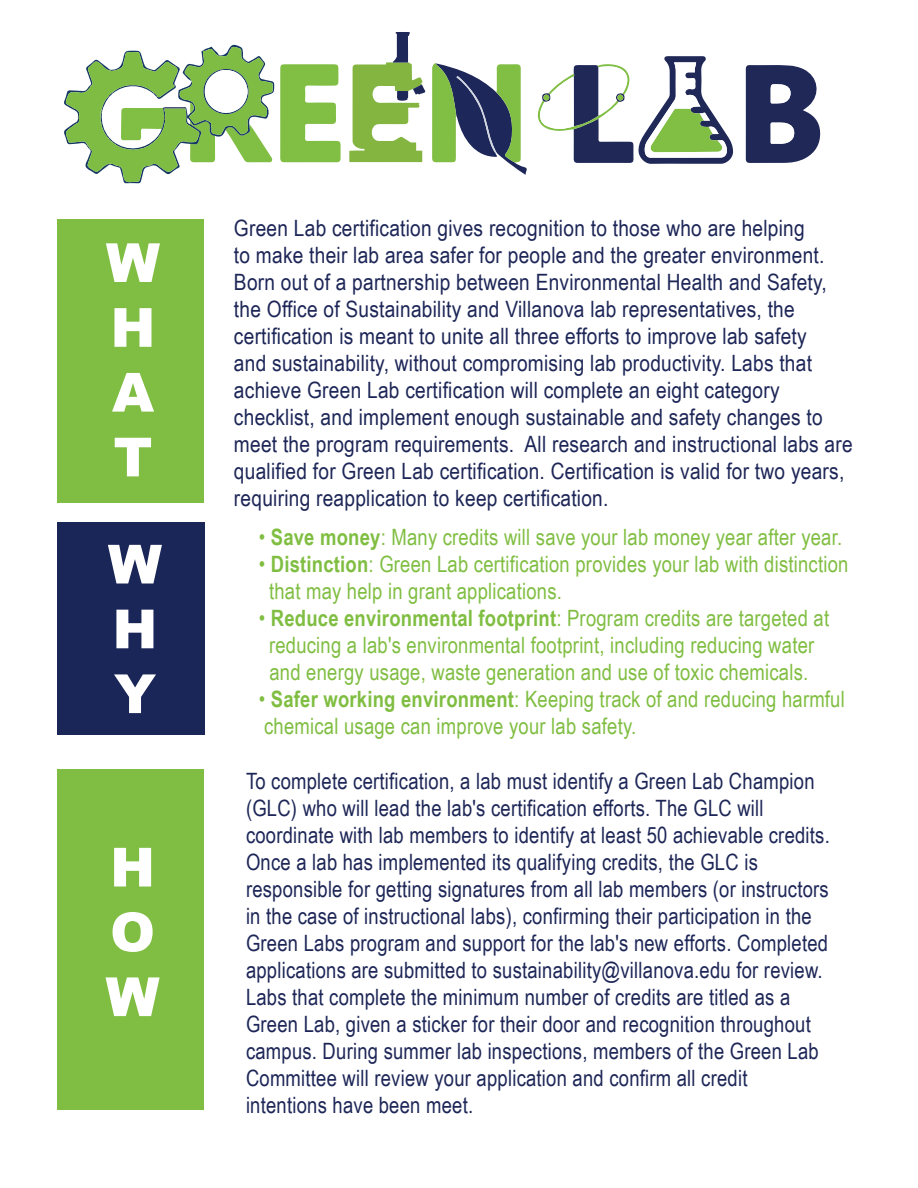
<style>
.page{position:relative;width:918px;height:1188px;background:#fff}
.page>*{position:absolute;margin:0;border:0;box-sizing:border-box;transform-origin:0 0}
.t1{font:900 54px/64.8px "Arial";color:#fff;text-align:justify}
.t2{font:22.5px/27px "Arial Narrow";letter-spacing:.01em;color:#1d2657}
.t3{font:22.5px/27px "Arial Narrow";letter-spacing:.01em;color:#1d2657;scale:1.04 1}
.t4{font:22.5px/27px "Arial Narrow";letter-spacing:.01em;color:#80be42}
.s1{font-weight:700}
</style>
<div class="page">
<svg style="left:746px;top:65px;width:75px;height:98px"></svg>
<svg style="left:537px;top:56px;width:196px;height:108px"></svg>
<svg style="left:64px;top:44px;width:210px;height:139px"></svg>
<svg style="left:280px;top:32px;width:247px;height:143px"></svg>
<div style="left:57px;top:219px;width:147px;height:283px;background:#80be43"></div>
<div style="left:57px;top:522px;width:148px;height:213px;background:#1a2558"></div>
<div style="left:57px;top:770px;width:147px;height:340px;background:#80be43"></div>
<h1 class="t1" style="left:106px;top:229px;width:55px">W H A T</h1>
<h1 class="t1" style="left:108px;top:530px;width:55px">W H Y</h1>
<h1 class="t1" style="left:106px;top:833px;width:55px">H O W</h1>
<p class="t3" style="left:234px;top:213px;width:596px">Green Lab certification gives recognition to those who are helping<br>to make their lab area safer for people and the greater environment.<br>Born out of a partnership between Environmental Health and Safety, the Office of Sustainability and Villanova lab representatives, the certification is meant to unite all three efforts to improve lab safety<br>and sustainability, without compromising lab productivity. Labs that achieve Green Lab certification will complete an eight category checklist, and implement enough sustainable and safety changes to meet the program requirements. All research and instructional labs are qualified for Green Lab certification. Certification is valid for two years, requiring reapplication to keep certification.</p>
<p class="t4" style="left:259px;top:522px;width:585px">• <span class="s1">Save money</span>: Many credits will save your lab money year after year.</p>
<p class="t4" style="left:269px;top:549px;width:581px;text-indent:-10px">• <span class="s1">Distinction</span>: Green Lab certification provides your lab with distinction that may help in grant applications.</p>
<p class="t4" style="left:259px;top:603px;width:572px;text-align:center">• <span class="s1">Reduce environmental footprint</span>: Program credits are targeted at reducing a lab's environmental footprint, including reducing water and energy usage, waste generation and use of toxic chemicals.</p>
<p class="t4" style="left:259px;top:684px;width:588px">• <span class="s1">Safer working environment</span>: Keeping track of and reducing harmful chemical usage can improve your lab safety.</p>
<p class="t2" style="left:246px;top:767px;width:585px">To complete certification, a lab must identify a Green Lab Champion (GLC) who will lead the lab's certification efforts. The GLC will coordinate with lab members to identify at least 50 achievable credits.<br>Once a lab has implemented its qualifying credits, the GLC is responsible for getting signatures from all lab members (or instructors in the case of instructional labs), confirming their participation in the Green Labs program and support for the lab's new efforts. Completed applications are submitted to sustainability@villanova.edu for review.<br>Labs that complete the minimum number of credits are titled as a Green Lab, given a sticker for their door and recognition throughout campus. During summer lab inspections, members of the Green Lab Committee will review your application and confirm all credit intentions have been meet.</p>
</div>
